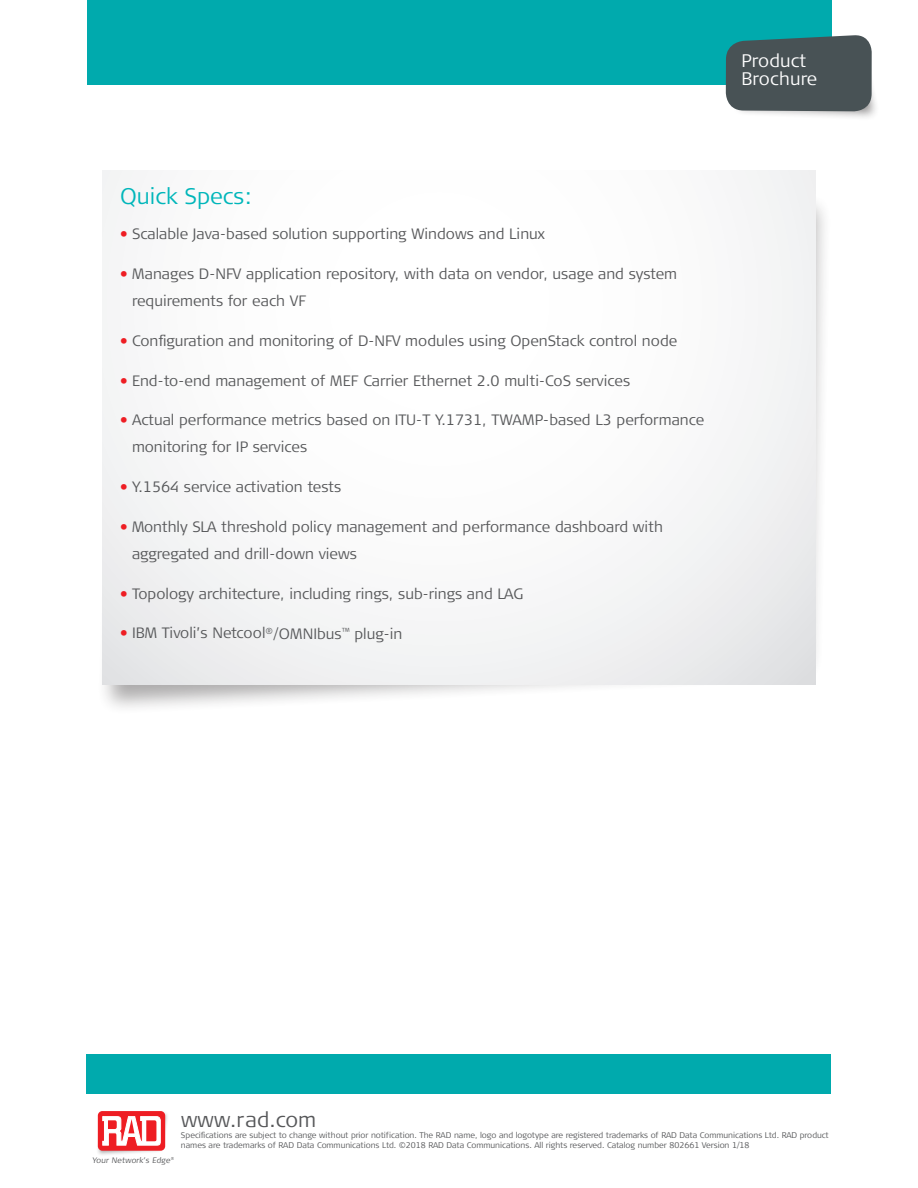
<style>
.page{position:relative;width:918px;height:1188px;background:#fff}
.page>*{position:absolute;margin:0;border:0;box-sizing:border-box;transform-origin:0 0}
.t1{font:300 22.5px "Signa Column";color:#00b6ba}
.t2{font:300 21px "Signa Column";color:#57585a}
.t3{font:300 18.15px/18.1px "Signa Column";letter-spacing:.01em;color:#fff}
.t4{font:300 15px/27px "Signa Column";color:#57585a}
.t5{font:300 8.25px/9.9px "Signa Column";letter-spacing:-.005em;color:#57585a}
.t6{font:300 7.95px "Signa Column";color:#57585a}
.s1{font-family:"Signa Normal";font-weight:700;color:#ee1d23}
</style>
<div class="page">
<div style="left:87px;top:1054px;width:744px;height:40px;background:#00aaad"></div>
<div style="left:87px;top:0;width:744px;height:84px;background:#00aaad"></div>
<div style="left:732px;top:57px;width:147px;height:64px;background:#231f20;opacity:.75"></div>
<svg style="left:724px;top:30px;width:149px;height:85px;background:#50686a"></svg>
<div style="left:96px;top:184px;width:736px;height:531px;background:#231f20;opacity:.75"></div>
<div style="left:102px;top:170px;width:714px;height:514px;background:linear-gradient(to bottom,#fff,#f0f1f2)"></div>
<div style="left:96px;top:1111px;width:73px;height:45px;background:#231f20;opacity:.4"></div>
<div style="left:98px;top:1111px;width:67px;height:40px;background:#ee1d23;border-radius:5px"></div>
<svg style="left:99px;top:1116px;width:65px;height:34px"></svg>
<p class="t3" style="left:741px;top:51px;width:77px">Product<br>Brochure</p>
<h1 class="t1" style="left:120px;top:183px;width:133px">Quick Specs:</h1>
<p class="t4" style="left:120px;top:221px;width:426px"><span class="s1">•</span> Scalable Java-based solution supporting Windows and Linux</p>
<p class="t4" style="left:132px;top:261px;width:546px;text-indent:-12px"><span class="s1">•</span> Manages D-NFV application repository, with data on vendor, usage and system requirements for each VF</p>
<p class="t4" style="left:120px;top:327px;width:559px"><span class="s1">•</span> Configuration and monitoring of D-NFV modules using OpenStack control node</p>
<p class="t4" style="left:120px;top:367px;width:512px"><span class="s1">•</span> End-to-end management of MEF Carrier Ethernet 2.0 multi-CoS services</p>
<p class="t4" style="left:132px;top:407px;width:574px;text-indent:-12px"><span class="s1">•</span> Actual performance metrics based on ITU-T Y.1731, TWAMP-based L3 performance monitoring for IP services</p>
<p class="t4" style="left:120px;top:474px;width:223px"><span class="s1">•</span> Y.1564 service activation tests</p>
<p class="t4" style="left:132px;top:513px;width:532px;text-indent:-12px"><span class="s1">•</span> Monthly SLA threshold policy management and performance dashboard with aggregated and drill-down views</p>
<p class="t4" style="left:120px;top:580px;width:405px"><span class="s1">•</span> Topology architecture, including rings, sub-rings and LAG</p>
<p class="t4" style="left:120px;top:620px;width:284px"><span class="s1">•</span> IBM Tivoli’s Netcool<sup>®</sup>/OMNIbus<sup>™</sup> plug-in</p>
<p class="t6" style="left:92px;top:1156px;width:81px">Your Network’s Edge</p>
<h2 class="t2" style="left:181px;top:1108px;width:137px">www.rad.com</h2>
<p class="t5" style="left:181px;top:1130px;width:649px">Specifications are subject to change without prior notification. The RAD name, logo and logotype are registered trademarks of RAD Data Communications Ltd. RAD product names are trademarks of RAD Data Communications Ltd. ©2018 RAD Data Communications. All rights reserved. Catalog number 802661 Version 1/18</p>
</div>
